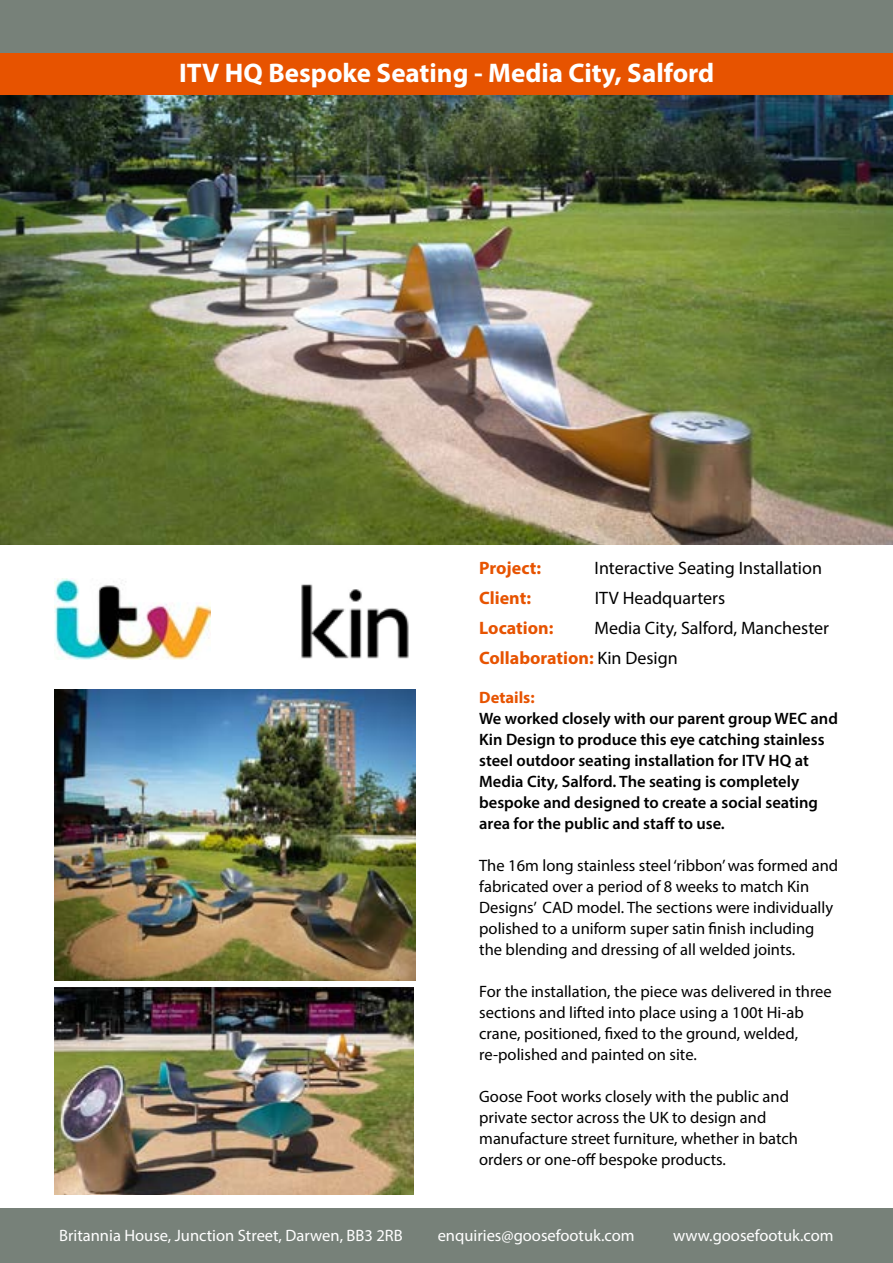
<style>
.page{position:relative;width:893px;height:1263px;background:#fff}
.page>*{position:absolute;margin:0;border:0;box-sizing:border-box;transform-origin:0 0}
.t1{font:700 27px "Myriad Pro";color:#fff}
.t2{font:18px/30px "Myriad Pro";color:#000}
.t3{font:700 18px "Myriad Pro";color:#e75300}
.t4{font:16.5px/21px "Myriad Pro";color:#000}
.t5{font:600 16.5px/21px "Myriad Pro";color:#000}
.t6{font:16.5px "Myriad Pro";color:#fff}
.t7{font:700 16.5px "Myriad Pro";color:#e75300}
.s1{font-weight:700;color:#e75300}
</style>
<div class="page">
<div style="left:0;top:0;width:893px;height:53px;background:#778179"></div>
<div style="left:0;top:1209px;width:893px;height:54px;background:#778179"></div>
<div style="left:0;top:53px;width:893px;height:43px;background:#e75300"></div>
<img style="left:0;top:96px;width:893px;height:448px">
<img style="left:54px;top:690px;width:361px;height:290px">
<img style="left:54px;top:988px;width:360px;height:207px">
<img style="left:55px;top:578px;width:156px;height:81px">
<img style="left:301px;top:584px;width:108px;height:75px">
<h1 class="t1" style="left:179px;top:55px;width:537px">ITV HQ Bespoke Seating - Media City, Salford</h1>
<p class="t3" style="left:479px;top:556px;width:63px">Project:</p>
<p class="t2" style="left:594px;top:552px;width:229px">Interactive Seating Installation</p>
<p class="t3" style="left:479px;top:586px;width:53px">Client:</p>
<p class="t2" style="left:595px;top:582px;width:132px">ITV Headquarters</p>
<p class="t3" style="left:479px;top:616px;width:76px">Location:</p>
<p class="t2" style="left:479px;top:612px;width:351px;text-indent:115px">Media City, Salford, Manchester<br><span class="s1">Collaboration:</span> Kin Design</p>
<p class="t7" style="left:479px;top:686px;width:57px">Details:</p>
<p class="t5" style="left:479px;top:707px;width:360px">We worked closely with our parent group WEC and Kin Design to produce this eye catching stainless steel outdoor seating installation for ITV HQ at Media City, Salford. The seating is completely bespoke and designed to create a social seating area for the public and staff to use.</p>
<p class="t4" style="left:479px;top:854px;width:360px">The 16m long stainless steel ‘ribbon’ was formed and fabricated over a period of 8 weeks to match Kin Designs’ CAD model. The sections were individually polished to a uniform super satin finish including the blending and dressing of all welded joints.</p>
<p class="t4" style="left:479px;top:980px;width:354px">For the installation, the piece was delivered in three sections and lifted into place using a 100t Hi-ab crane, positioned, fixed to the ground, welded, re-polished and painted on site.</p>
<p class="t4" style="left:479px;top:1085px;width:320px">Goose Foot works closely with the public and private sector across the UK to design and manufacture street furniture, whether in batch orders or one-off bespoke products.</p>
<p class="t6" style="left:59px;top:1225px;width:345px">Britannia House, Junction Street, Darwen, BB3 2RB</p>
<p class="t6" style="left:438px;top:1225px;width:198px">enquiries@goosefootuk.com</p>
<p class="t6" style="left:673px;top:1225px;width:162px">www.goosefootuk.com</p>
</div>
